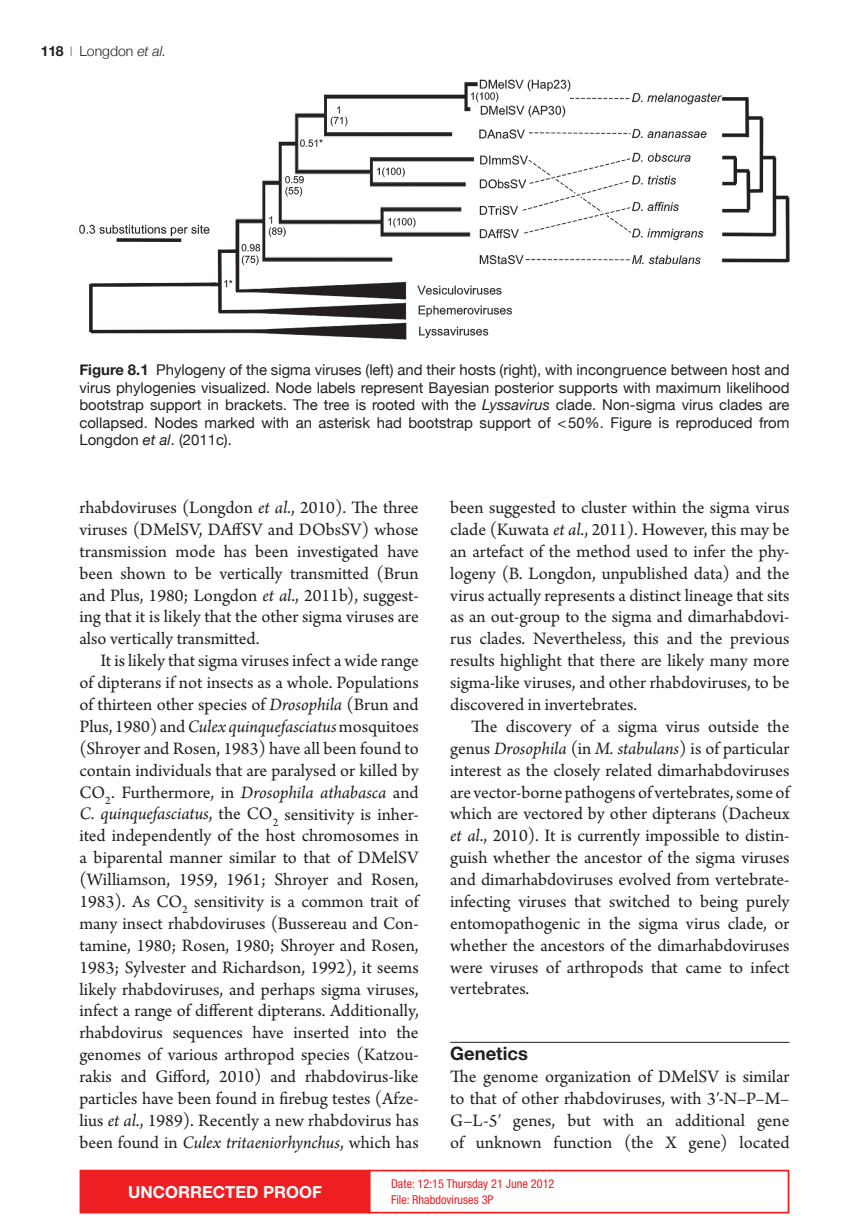
<style>
.page{position:relative;width:864px;height:1231px;background:#fff}
.page>*{position:absolute;margin:0;border:0;box-sizing:border-box;transform-origin:0 0}
.t1{font:18.38px/21.9px "Arno Pro";color:#231f20;text-align:justify}
.t2{font:700 18.38px "Helvetica Neue";color:#231f20}
.t3{font:700 16.62px "Helvetica Neue LT Pro";color:#fff}
.t4{font:14.88px/17.5px "Helvetica Neue";color:#231f20;text-align:justify}
.t5{font:300 14px "Helvetica Neue";color:#231f20}
.t6{font:condensed 12.25px/15.8px "Helvetica Neue LT Pro";color:#ee1f23}
.t7{font:700 9.62px "Helvetica Neue";color:#808285}
.s1{font-weight:700}
.s2{font-style:italic}
</style>
<div class="page">
<div style="left:80px;top:1170px;width:289px;height:42px;background:#ee1f23"></div>
<div style="left:79px;top:1169px;width:291px;height:44px;border:2px solid #ee1f23"></div>
<div style="left:368px;top:1169px;width:421px;height:44px;border:2px solid #ee1f23"></div>
<hr style="left:450px;top:1041px;width:339px;height:1px;background:#231f20">
<img style="left:79px;top:79px;width:710px;height:260px">
<p class="t5" style="left:41px;top:40px;width:127px"><span class="s1">118</span> Longdon <span class="s2">et al.</span></p>
<p class="t7" style="left:70px;top:42px;width:4px">|</p>
<p class="t4" style="left:79px;top:360px;width:711px"><span class="s1">Figure 8.1</span> Phylogeny of the sigma viruses (left) and their hosts (right), with incongruence between host and virus phylogenies visualized. Node labels represent Bayesian posterior supports with maximum likelihood bootstrap support in brackets. The tree is rooted with the <span class="s2">Lyssavirus</span> clade. Non-sigma virus clades are collapsed. Nodes marked with an asterisk had bootstrap support of &lt;50%. Figure is reproduced from Longdon <span class="s2">et al</span>. (2011c).</p>
<p class="t1" style="left:79px;top:497px;width:340px">rhabdoviruses (Longdon <span class="s2">et al</span>., 2010). The three viruses (DMelSV, DAffSV and DObsSV) whose transmission mode has been investigated have been shown to be vertically transmitted (Brun and Plus, 1980; Longdon <span class="s2">et al</span>., 2011b), suggest&shy;ing that it is likely that the other sigma viruses are also vertically transmitted.</p>
<p class="t1" style="left:79px;top:650px;width:341px;text-indent:21px">It is likely that sigma viruses infect a wide range of dipterans if not insects as a whole. Populations of thirteen other species of <span class="s2">Drosophila</span> (Brun and Plus, 1980) and <span class="s2">Culex quinquefasciatus</span> mosquitoes (Shroyer and Rosen, 1983) have all been found to contain individuals that are paralysed or killed by CO<sub>2</sub>. Furthermore, in <span class="s2">Drosophila athabasca</span> and <span class="s2">C. quinquefasciatus</span>, the CO<sub>2</sub> sensitivity is inher&shy;ited independently of the host chromosomes in a biparental manner similar to that of DMelSV (Williamson, 1959, 1961; Shroyer and Rosen, 1983). As CO<sub>2</sub> sensitivity is a common trait of many insect rhabdoviruses (Bussereau and Con&shy;tamine, 1980; Rosen, 1980; Shroyer and Rosen, 1983; Sylvester and Richardson, 1992), it seems likely rhabdoviruses, and perhaps sigma viruses, infect a range of different dipterans. Additionally, rhabdovirus sequences have inserted into the genomes of various arthropod species (Katzou&shy;rakis and Gifford, 2010) and rhabdovirus-like particles have been found in firebug testes (Afze&shy;lius <span class="s2">et al</span>., 1989). Recently a new rhabdovirus has been found in <span class="s2">Culex tritaeniorhynchus</span>, which has</p>
<p class="t1" style="left:450px;top:497px;width:340px">been suggested to cluster within the sigma virus clade (Kuwata <span class="s2">et al</span>., 2011). However, this may be an artefact of the method used to infer the phy&shy;logeny (B. Longdon, unpublished data) and the virus actually represents a distinct lineage that sits as an out-group to the sigma and dimarhabdovi&shy;rus clades. Nevertheless, this and the previous results highlight that there are likely many more sigma-like viruses, and other rhabdoviruses, to be discovered in invertebrates.</p>
<p class="t1" style="left:450px;top:716px;width:341px;text-indent:21px">The discovery of a sigma virus outside the genus <span class="s2">Drosophila</span> (in <span class="s2">M. stabulans</span>) is of particular interest as the closely related dimarhabdoviruses are vector-borne pathogens of vertebrates, some of which are vectored by other dipterans (Dacheux <span class="s2">et al</span>., 2010). It is currently impossible to distin&shy;guish whether the ancestor of the sigma viruses and dimarhabdoviruses evolved from vertebrate&shy;infecting viruses that switched to being purely entomopathogenic in the sigma virus clade, or whether the ancestors of the dimarhabdoviruses were viruses of arthropods that came to infect vertebrates.</p>
<p class="t2" style="left:450px;top:1036px;width:79px">Genetics</p>
<p class="t1" style="left:450px;top:1066px;width:340px">The genome organization of DMelSV is similar to that of other rhabdoviruses, with 3′-N–P–M– G–L-5′ genes, but with an additional gene of unknown function (the X gene) located</p>
<p class="t3" style="left:128px;top:1180px;width:195px">UNCORRECTED PROOF</p>
<p class="t6" style="left:391px;top:1175px;width:165px">Date: 12:15 Thursday 21 June 2012<br>File: Rhabdoviruses 3P</p>
</div>
